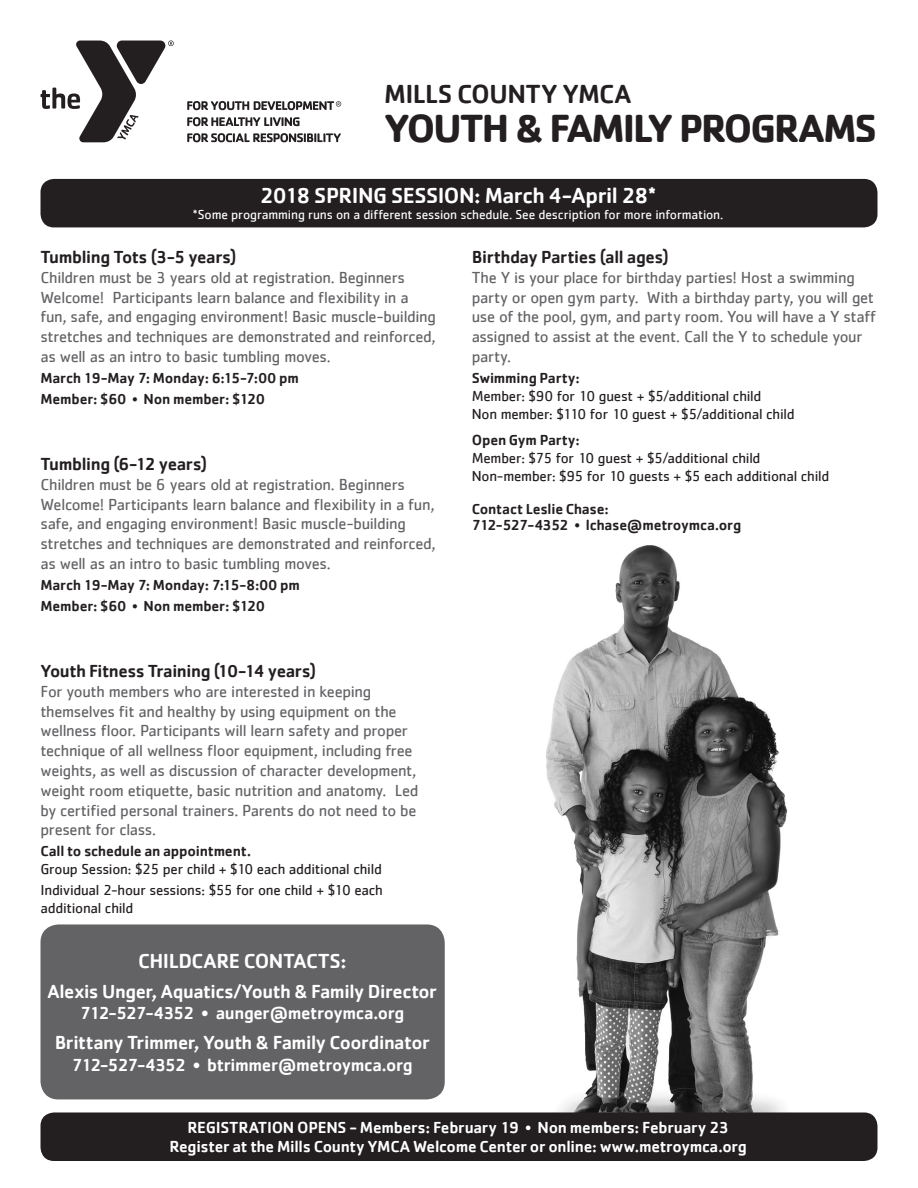
<style>
.page{position:relative;width:918px;height:1188px;background:#fff}
.page>*{position:absolute;margin:0;border:0;box-sizing:border-box;transform-origin:0 0}
.t1{font:700 40.5px "Cachet";letter-spacing:-.05em;color:#231f20}
.t2{font:500 27px "Cachet";letter-spacing:-.02em;color:#231f20}
.t3{font:500 22.5px "Cachet";letter-spacing:-.02em;color:#fff}
.t4{font:500 21px "Cachet";letter-spacing:-.02em;color:#fff}
.t5{font:500 19.5px "Cachet";letter-spacing:-.025em;color:#fff}
.t6{font:500 18px "Cachet";letter-spacing:-.02em;color:#231f20}
.t7{font:500 18px "Cachet";letter-spacing:-.025em;color:#fff}
.t8{font:16.5px/19.8px "Cachet";letter-spacing:-.02em;color:#636366}
.t9{font:500 16.5px/19.8px "Cachet";letter-spacing:-.015em;color:#fff;text-align:center}
.t10{font:15px/18px "Cachet";letter-spacing:-.015em;color:#231f20}
.t11{font:500 15px/21px "Cachet";letter-spacing:-.01em;color:#231f20}
.t12{font:13.5px "Cachet";letter-spacing:-.01em;color:#fff}
.s1{font-weight:400}
</style>
<div class="page">
<img style="left:400px;top:545px;width:476px;height:611px">
<svg style="left:41px;top:40px;width:133px;height:102px"></svg>
<svg style="left:187px;top:117px;width:113px;height:9px"></svg>
<svg style="left:187px;top:133px;width:154px;height:9px"></svg>
<svg style="left:187px;top:101px;width:154px;height:9px"></svg>
<div style="left:40px;top:1112px;width:838px;height:49px;background:#231f20;border-radius:14px"></div>
<div style="left:40px;top:179px;width:838px;height:48px;background:#231f20;border-radius:14px"></div>
<div style="left:40px;top:924px;width:405px;height:175px;background:#636366;border-radius:18px"></div>
<h2 class="t2" style="left:384px;top:78px;width:249px">MILLS COUNTY YMCA</h2>
<h1 class="t1" style="left:384px;top:102px;width:494px">YOUTH &amp; FAMILY PROGRAMS</h1>
<h3 class="t3" style="left:260px;top:182px;width:397px">2018 SPRING SESSION: March 4-April 28*</h3>
<p class="t12" style="left:193px;top:207px;width:532px">*Some programming runs on a different session schedule. See description for more information.</p>
<p class="t6" style="left:40px;top:246px;width:197px">Tumbling Tots (3-5 years)</p>
<p class="t8" style="left:40px;top:267px;width:397px">Children must be 3 years old at registration. Beginners Welcome! Participants learn balance and flexibility in a fun, safe, and engaging environment! Basic muscle-building stretches and techniques are demonstrated and reinforced, as well as an intro to basic tumbling moves.</p>
<p class="t11" style="left:40px;top:367px;width:260px">March 19-May 7: Monday: 6:15-7:00 pm<br>Member: $60 <span class="s1">•</span> Non member: $120</p>
<p class="t6" style="left:40px;top:453px;width:168px">Tumbling (6-12 years)</p>
<p class="t8" style="left:40px;top:474px;width:397px">Children must be 6 years old at registration. Beginners Welcome! Participants learn balance and flexibility in a fun, safe, and engaging environment! Basic muscle-building stretches and techniques are demonstrated and reinforced, as well as an intro to basic tumbling moves.</p>
<p class="t11" style="left:40px;top:574px;width:261px">March 19-May 7: Monday: 7:15-8:00 pm<br>Member: $60 <span class="s1">•</span> Non member: $120</p>
<p class="t6" style="left:40px;top:660px;width:277px">Youth Fitness Training (10-14 years)</p>
<p class="t8" style="left:40px;top:681px;width:379px">For youth members who are interested in keeping themselves fit and healthy by using equipment on the wellness floor. Participants will learn safety and proper technique of all wellness floor equipment, including free weights, as well as discussion of character development, weight room etiquette, basic nutrition and anatomy. Led by certified personal trainers. Parents do not need to be present for class.</p>
<p class="t11" style="left:40px;top:841px;width:212px">Call to schedule an appointment.</p>
<p class="t10" style="left:40px;top:859px;width:344px;line-height:21px">Group Session: $25 per child + $10 each additional child<br>Individual 2-hour sessions: $55 for one child + $10 each</p>
<p class="t10" style="left:40px;top:899px;width:94px">additional child</p>
<p class="t4" style="left:138px;top:948px;width:210px">CHILDCARE CONTACTS:</p>
<p class="t5" style="left:47px;top:979px;width:391px">Alexis Unger, Aquatics/Youth &amp; Family Director</p>
<p class="t7" style="left:80px;top:1002px;width:326px">712-527-4352 • aunger@metroymca.org</p>
<p class="t5" style="left:55px;top:1031px;width:377px">Brittany Trimmer, Youth &amp; Family Coordinator</p>
<p class="t7" style="left:72px;top:1054px;width:343px">712-527-4352 • btrimmer@metroymca.org</p>
<p class="t6" style="left:472px;top:246px;width:198px">Birthday Parties (all ages)</p>
<p class="t8" style="left:472px;top:267px;width:406px">The Y is your place for birthday parties! Host a swimming party or open gym party. With a birthday party, you will get use of the pool, gym, and party room. You will have a Y staff assigned to assist at the event. Call the Y to schedule your party.</p>
<p class="t11" style="left:472px;top:367px;width:109px">Swimming Party:</p>
<p class="t10" style="left:472px;top:387px;width:324px">Member: $90 for 10 guest + $5/additional child<br>Non member: $110 for 10 guest + $5/additional child</p>
<p class="t11" style="left:472px;top:429px;width:110px">Open Gym Party:</p>
<p class="t10" style="left:472px;top:448px;width:359px">Member: $75 for 10 guest + $5/additional child<br>Non-member: $95 for 10 guests + $5 each additional child</p>
<p class="t11" style="left:472px;top:500px;width:271px;line-height:16.5px">Contact Leslie Chase:<br>712-527-4352 <span class="s1">•</span> lchase@metroymca.org</p>
<p class="t9" style="left:170px;top:1117px;width:579px">REGISTRATION OPENS - Members: February 19 <span class="s1">•</span> Non members: February 23<br>Register at the Mills County YMCA Welcome Center or online: www.metroymca.org</p>
</div>
